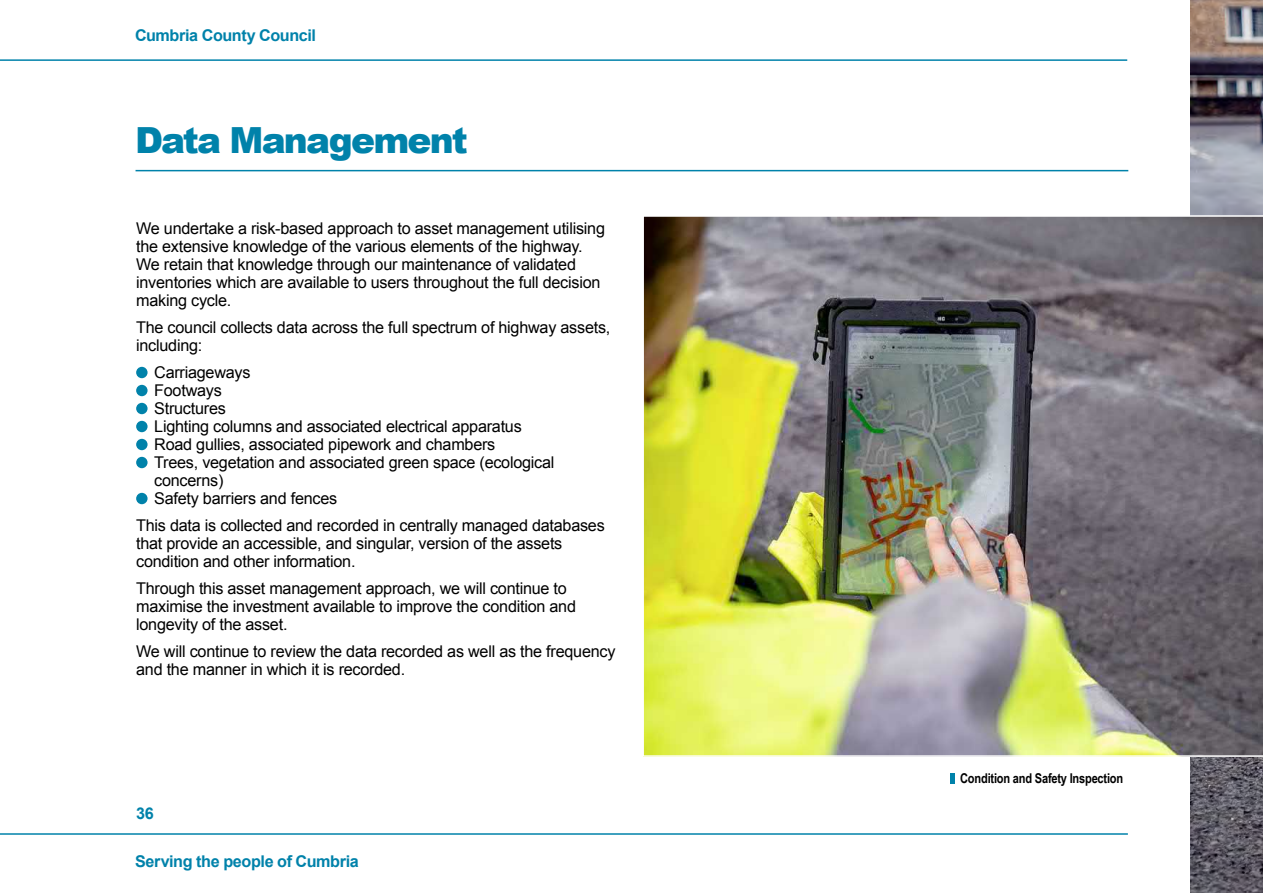
<style>
.page{position:relative;width:1263px;height:893px;background:#fff}
.page>*{position:absolute;margin:0;border:0;box-sizing:border-box;transform-origin:0 0}
.t1{font:900 36px "Arial";letter-spacing:-.05em;color:#0082aa}
.t2{font:16.2px/18px "Arial";letter-spacing:-.015em;color:#000}
.t3{font:700 16.2px "Arial";letter-spacing:-.025em;color:#0082aa}
.t4{font:700 13.5px "Arial Narrow";letter-spacing:-.015em;color:#000}
</style>
<div class="page">
<img style="left:1191px;top:0;width:72px;height:893px">
<hr style="left:0;top:59px;width:1127px;height:2px;background:#0082aa">
<hr style="left:0;top:833px;width:1128px;height:2px;background:#0082aa">
<hr style="left:136px;top:170px;width:992px;height:1px;background:#0082aa">
<div style="left:136px;top:367px;width:12px;height:11px;background:#0082aa;border-radius:50%"></div>
<div style="left:136px;top:385px;width:12px;height:11px;background:#0082aa;border-radius:50%"></div>
<div style="left:136px;top:403px;width:12px;height:11px;background:#0082aa;border-radius:50%"></div>
<div style="left:136px;top:421px;width:12px;height:11px;background:#0082aa;border-radius:50%"></div>
<div style="left:136px;top:439px;width:12px;height:11px;background:#0082aa;border-radius:50%"></div>
<div style="left:136px;top:457px;width:12px;height:11px;background:#0082aa;border-radius:50%"></div>
<div style="left:136px;top:493px;width:12px;height:11px;background:#0082aa;border-radius:50%"></div>
<img style="left:643px;top:215px;width:620px;height:542px">
<hr style="left:950px;top:773px;width:4px;height:10px;background:#0082aa">
<p class="t3" style="left:135px;top:25px;width:182px">Cumbria County Council</p>
<h1 class="t1" style="left:135px;top:114px;width:334px">Data Management</h1>
<p class="t2" style="left:136px;top:219px;width:470px">We undertake a risk-based approach to asset management utilising the extensive knowledge of the various elements of the highway.<br>We retain that knowledge through our maintenance of validated inventories which are available to users throughout the full decision making cycle.</p>
<p class="t2" style="left:136px;top:318px;width:476px">The council collects data across the full spectrum of highway assets, including:</p>
<p class="t2" style="left:154px;top:363px;width:402px">Carriageways<br>Footways<br>Structures<br>Lighting columns and associated electrical apparatus<br>Road gullies, associated pipework and chambers<br>Trees, vegetation and associated green space (ecological concerns)<br>Safety barriers and fences</p>
<p class="t2" style="left:136px;top:516px;width:470px">This data is collected and recorded in centrally managed databases that provide an accessible, and singular, version of the assets condition and other information.</p>
<p class="t2" style="left:136px;top:579px;width:441px">Through this asset management approach, we will continue to maximise the investment available to improve the condition and longevity of the asset.</p>
<p class="t2" style="left:136px;top:642px;width:481px">We will continue to review the data recorded as well as the frequency and the manner in which it is recorded.</p>
<p class="t3" style="left:136px;top:803px;width:19px">36</p>
<p class="t3" style="left:135px;top:851px;width:225px">Serving the people of Cumbria</p>
<p class="t4" style="left:960px;top:768px;width:165px">Condition and Safety Inspection</p>
</div>
